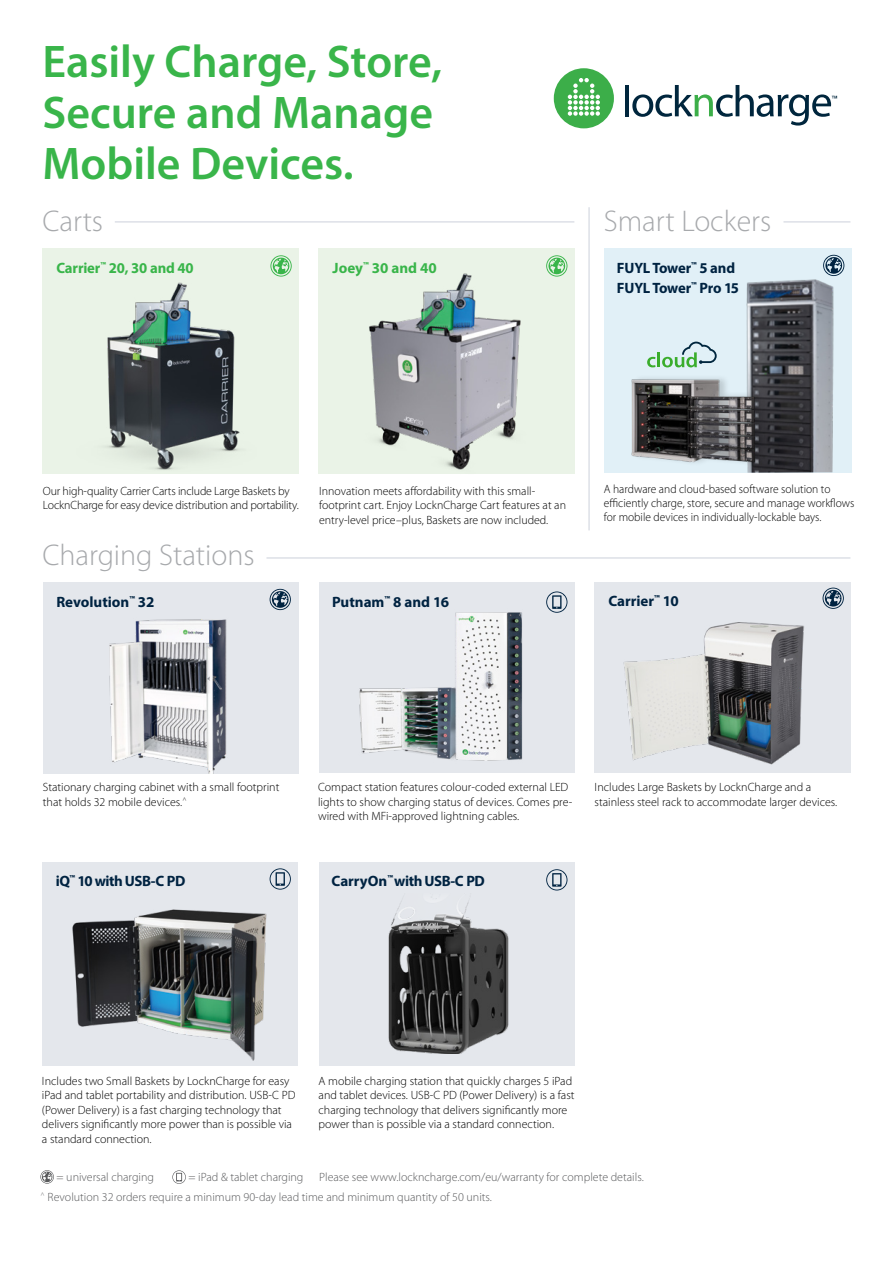
<style>
.page{position:relative;width:893px;height:1263px;background:#fff}
.page>*{position:absolute;margin:0;border:0;box-sizing:border-box;transform-origin:0 0}
.t1{font:600 45.9px/51px "Myriad Pro";color:#39b54a}
.t2{font:300 30px "Myriad Pro";color:#a7a9ac}
.t3{font:700 15px/19.5px "Myriad Pro";letter-spacing:-.01em;color:#002341}
.t4{font:700 15px "Myriad Pro";letter-spacing:-.01em;color:#39b54a}
.t5{font:700 15px "Myriad Pro";letter-spacing:-.03em;color:#002341}
.t6{font:300 12px/14.4px "Myriad Pro";color:#000}
.t7{font:300 12px/19.5px "Myriad Pro";color:#58595b}
.t8{font:300 12px/14.4px "Myriad Pro";color:#000;scale:.96 1}
</style>
<div class="page">
<svg style="left:40px;top:1170px;width:14px;height:13px"></svg>
<svg style="left:172px;top:1170px;width:14px;height:14px"></svg>
<div style="left:319px;top:582px;width:255px;height:191px;background:#e4e7ec"></div>
<img style="left:359px;top:687px;width:72px;height:68px">
<img style="left:431px;top:612px;width:92px;height:149px">
<svg style="left:546px;top:591px;width:21px;height:22px"></svg>
<div style="left:604px;top:248px;width:247px;height:225px;background:#e1f0f7"></div>
<img style="left:746px;top:279px;width:88px;height:194px">
<div style="left:632px;top:374px;width:134px;height:93px;background:#000;opacity:.16"></div>
<img style="left:631px;top:373px;width:131px;height:92px">
<svg style="left:647px;top:357px;width:9px;height:10px"></svg>
<hr style="left:657px;top:352px;width:3px;height:15px;background:#3aad2c">
<svg style="left:662px;top:342px;width:55px;height:25px"></svg>
<svg style="left:823px;top:255px;width:21px;height:21px"></svg>
<div style="left:43px;top:582px;width:256px;height:192px;background:#e4e7ec"></div>
<img style="left:109px;top:619px;width:118px;height:154px">
<svg style="left:270px;top:589px;width:21px;height:21px"></svg>
<div style="left:319px;top:248px;width:256px;height:226px;background:#eaf3e7"></div>
<div style="left:43px;top:248px;width:256px;height:226px;background:#eaf3e7"></div>
<svg style="left:270px;top:255px;width:22px;height:22px"></svg>
<svg style="left:546px;top:255px;width:21px;height:22px"></svg>
<img style="left:369px;top:273px;width:152px;height:197px">
<img style="left:105px;top:282px;width:135px;height:188px">
<div style="left:42px;top:862px;width:256px;height:203px;background:#e4e7ec"></div>
<img style="left:72px;top:909px;width:195px;height:152px">
<svg style="left:270px;top:868px;width:21px;height:22px"></svg>
<div style="left:319px;top:862px;width:255px;height:203px;background:#e4e7ec"></div>
<img style="left:388px;top:901px;width:121px;height:152px">
<svg style="left:546px;top:869px;width:21px;height:21px"></svg>
<div style="left:595px;top:582px;width:256px;height:190px;background:#e4e7ec"></div>
<svg style="left:823px;top:588px;width:21px;height:21px"></svg>
<img style="left:623px;top:622px;width:181px;height:143px">
<hr style="left:588px;top:207px;width:2px;height:323px;background:#dde0e7">
<hr style="left:266px;top:557px;width:584px;height:2px;background:#dde0e7">
<hr style="left:783px;top:221px;width:67px;height:2px;background:#dde0e7">
<hr style="left:115px;top:221px;width:459px;height:2px;background:#dde0e7">
<hr style="left:625px;top:85px;width:4px;height:31px;background:#00263d">
<div style="left:554px;top:68px;width:60px;height:60px;background:#3cae49;border-radius:50%"></div>
<svg style="left:568px;top:78px;width:32px;height:38px"></svg>
<svg style="left:632px;top:85px;width:205px;height:41px"></svg>
<h1 class="t1" style="left:42px;top:35px;width:401px">Easily Charge, Store,<br>Secure and Manage<br>Mobile Devices.</h1>
<h2 class="t2" style="left:42px;top:203px;width:62px">Carts</h2>
<p class="t4" style="left:56px;top:258px;width:139px">Carrier<sup>™</sup> 20, 30 and 40</p>
<p class="t4" style="left:333px;top:258px;width:106px">Joey<sup>™</sup> 30 and 40</p>
<h2 class="t2" style="left:604px;top:203px;width:169px">Smart Lockers</h2>
<p class="t3" style="left:617px;top:258px;width:124px">FUYL Tower<sup>™</sup> 5 and<br>FUYL Tower<sup>™</sup> Pro 15</p>
<p class="t6" style="left:43px;top:483px;width:257px">Our high-quality Carrier Carts include Large Baskets by<br>LocknCharge for easy device distribution and portability.</p>
<h2 class="t2" style="left:42px;top:537px;width:214px">Charging Stations</h2>
<p class="t3" style="left:56px;top:592px;width:100px">Revolution<sup>™</sup> 32</p>
<p class="t6" style="left:319px;top:483px;width:248px">Innovation meets affordability with this small&shy;footprint cart. Enjoy LocknCharge Cart features at an entry-level price–plus, Baskets are now included.</p>
<p class="t3" style="left:332px;top:592px;width:118px">Putnam<sup>™</sup> 8 and 16</p>
<p class="t8" style="left:604px;top:481px;width:263px">A hardware and cloud-based software solution to efficiently charge, store, secure and manage workflows for mobile devices in individually-lockable bays.</p>
<p class="t3" style="left:608px;top:591px;width:72px">Carrier<sup>™</sup> 10</p>
<p class="t6" style="left:43px;top:780px;width:238px">Stationary charging cabinet with a small footprint that holds 32 mobile devices.<sup>^</sup></p>
<p class="t5" style="left:56px;top:872px;width:131px">iQ<sup>™</sup> 10 with USB-C PD</p>
<p class="t6" style="left:318px;top:780px;width:256px">Compact station features colour-coded external LED lights to show charging status of devices. Comes pre&shy;wired with MFi-approved lightning cables.</p>
<p class="t3" style="left:332px;top:871px;width:155px">CarryOn<sup>™</sup> with USB-C PD</p>
<p class="t6" style="left:595px;top:780px;width:244px">Includes Large Baskets by LocknCharge and a stainless steel rack to accommodate larger devices.</p>
<p class="t6" style="left:42px;top:1073px;width:255px">Includes two Small Baskets by LocknCharge for easy iPad and tablet portability and distribution. USB-C PD (Power Delivery) is a fast charging technology that delivers significantly more power than is possible via a standard connection.</p>
<p class="t6" style="left:319px;top:1073px;width:257px">A mobile charging station that quickly charges 5 iPad and tablet devices. USB-C PD (Power Delivery) is a fast charging technology that delivers significantly more power than is possible via a standard connection.</p>
<p class="t7" style="left:40px;top:1167px;width:605px;text-indent:279px">Please see www.lockncharge.com/eu/warranty for complete details. <sup>^</sup> Revolution 32 orders require a minimum 90-day lead time and minimum quantity of 50 units.</p>
<p class="t7" style="left:57px;top:1167px;width:99px">= universal charging</p>
<p class="t7" style="left:188px;top:1167px;width:116px">= iPad &amp; tablet charging</p>
</div>
